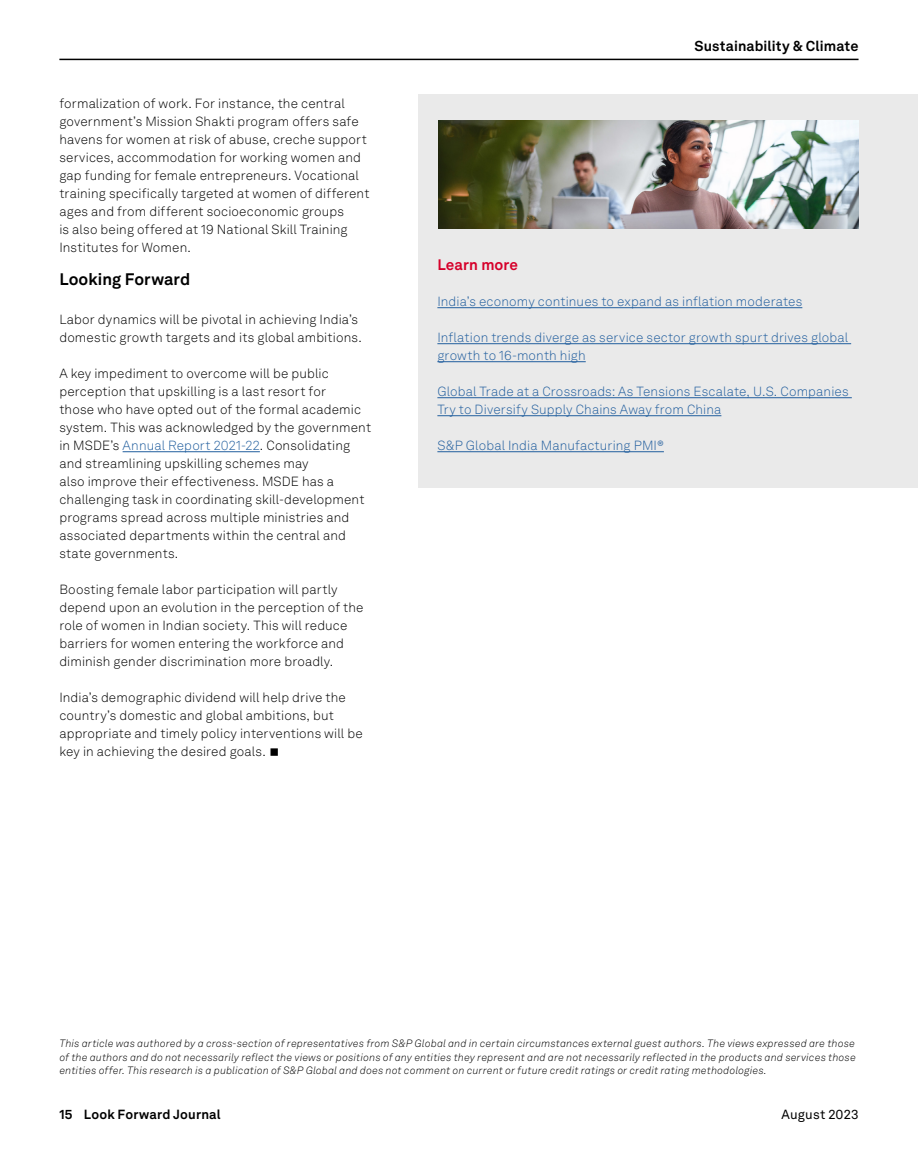
<style>
.page{position:relative;width:918px;height:1168px;background:#fff}
.page>*{position:absolute;margin:0;border:0;box-sizing:border-box;transform-origin:0 0}
.t1{font:700 16.5px "Akkurat LL";color:#000}
.t2{font:700 15px "Akkurat LL";letter-spacing:.005em;color:#d6002a}
.t3{font:700 14.25px "Akkurat LL";letter-spacing:.01em;color:#000}
.t4{font:300 13.2px/18px "Akkurat LL";letter-spacing:.01em;color:#000}
.t5{font:300 13.2px/18px "Akkurat LL";letter-spacing:.01em;color:#215e9e}
.t6{font:700 13.2px "Akkurat LL";letter-spacing:.01em;color:#000}
.t7{font:13.2px "Akkurat LL";letter-spacing:.01em;color:#000}
.t8{font:italic 300 10.5px/13.5px "Akkurat LL";letter-spacing:.02em;color:#000;text-align:justify}
.s1{color:#215e9e}
</style>
<div class="page">
<hr style="left:59px;top:59px;width:800px;height:1px;background:#000">
<div style="left:418px;top:94px;width:500px;height:394px;background:#eaeaea"></div>
<hr style="left:437px;top:307px;width:365px;height:1px;background:#215e9e">
<hr style="left:437px;top:343px;width:414px;height:1px;background:#215e9e">
<hr style="left:437px;top:361px;width:149px;height:1px;background:#215e9e">
<hr style="left:437px;top:397px;width:415px;height:1px;background:#215e9e">
<hr style="left:437px;top:415px;width:284px;height:1px;background:#215e9e">
<hr style="left:437px;top:451px;width:227px;height:1px;background:#215e9e">
<img style="left:439px;top:121px;width:420px;height:108px">
<hr style="left:123px;top:451px;width:137px;height:1px;background:#215e9e">
<p class="t4" style="left:59px;top:94px;width:312px">formalization of work. For instance, the central government’s Mission Shakti program offers safe havens for women at risk of abuse, creche support services, accommodation for working women and gap funding for female entrepreneurs. Vocational training specifically targeted at women of different ages and from different socioeconomic groups<br>is also being offered at 19 National Skill Training Institutes for Women.</p>
<p class="t1" style="left:59px;top:266px;width:132px">Looking Forward</p>
<p class="t4" style="left:59px;top:310px;width:304px">Labor dynamics will be pivotal in achieving India’s domestic growth targets and its global ambitions.</p>
<p class="t4" style="left:59px;top:364px;width:313px">A key impediment to overcome will be public perception that upskilling is a last resort for<br>those who have opted out of the formal academic system. This was acknowledged by the government in MSDE’s <span class="s1">Annual Report 2021-22</span>. Consolidating and streamlining upskilling schemes may<br>also improve their effectiveness. MSDE has a challenging task in coordinating skill-development programs spread across multiple ministries and associated departments within the central and state governments.</p>
<p class="t4" style="left:59px;top:580px;width:306px">Boosting female labor participation will partly depend upon an evolution in the perception of the role of women in Indian society. This will reduce barriers for women entering the workforce and diminish gender discrimination more broadly.</p>
<p class="t4" style="left:59px;top:688px;width:305px">India’s demographic dividend will help drive the country’s domestic and global ambitions, but appropriate and timely policy interventions will be key in achieving the desired goals.</p>
<p class="t3" style="left:694px;top:35px;width:166px">Sustainability &amp; Climate</p>
<p class="t2" style="left:437px;top:253px;width:82px">Learn more</p>
<p class="t5" style="left:437px;top:292px;width:366px">India’s economy continues to expand as inflation moderates</p>
<p class="t5" style="left:437px;top:328px;width:412px">Inflation trends diverge as service sector growth spurt drives global growth to 16-month high</p>
<p class="t5" style="left:437px;top:382px;width:413px">Global Trade at a Crossroads: As Tensions Escalate, U.S. Companies<br>Try to Diversify Supply Chains Away from China</p>
<p class="t5" style="left:437px;top:436px;width:228px">S&amp;P Global India Manufacturing PMI®</p>
<p class="t8" style="left:59px;top:1036px;width:798px">This article was authored by a cross-section of representatives from S&amp;P Global and in certain circumstances external guest authors. The views expressed are those of the authors and do not necessarily reflect the views or positions of any entities they represent and are not necessarily reflected in the products and services those entities offer. This research is a publication of S&amp;P Global and does not comment on current or future credit ratings or credit rating methodologies.</p>
<p class="t6" style="left:59px;top:1103px;width:163px">15 Look Forward Journal</p>
<p class="t7" style="left:781px;top:1104px;width:79px">August 2023</p>
</div>
